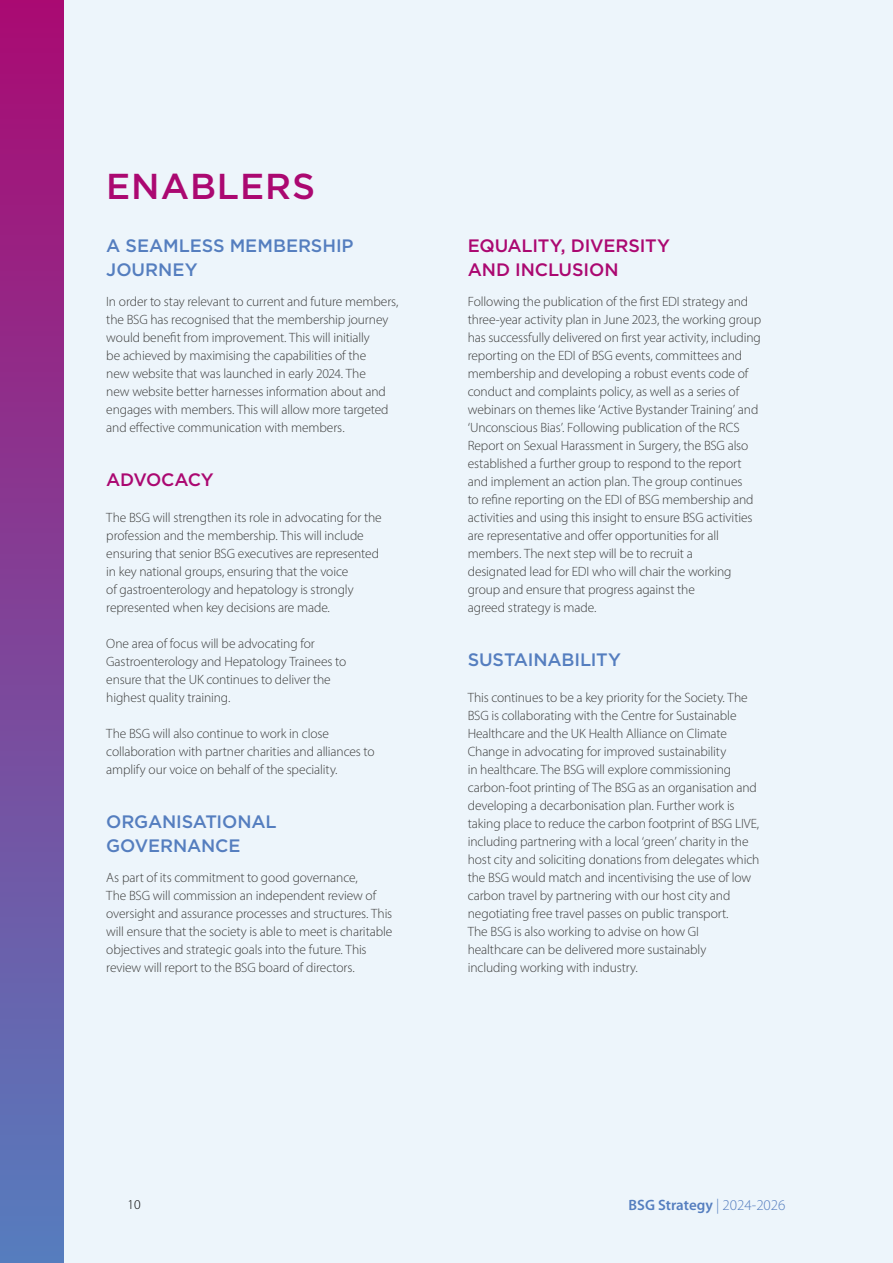
<style>
.page{position:relative;width:893px;height:1263px;background:#edf5fb}
.page>*{position:absolute;margin:0;border:0;box-sizing:border-box;transform-origin:0 0}
.BSG_Subheader{font:500 36px "Gotham";letter-spacing:.025em;color:#ab0871}
.BSG_Crosshead{font:500 18px/24px "Gotham";letter-spacing:-.005em;color:#557ebf}
.BSG_Crosshead-2{font:500 18px/24px "Gotham";letter-spacing:-.01em;color:#ab0871}
.t1{font:600 15px "Myriad Pro";color:#557ebf}
.BSG_Body{font:300 13.5px/18px "Myriad Pro";letter-spacing:-.01em;color:#3c3c3b}
.t2{font:300 13.5px "Myriad Pro";color:#000}
.s1{font-weight:300}
</style>
<div class="page">
<div style="left:0;top:0;width:64px;height:1263px;background:linear-gradient(to bottom,#aa0a72,#567dbe)"></div>
<p class="BSG_Subheader" style="left:106px;top:163px;width:210px">ENABLERS</p>
<p class="BSG_Crosshead" style="left:106px;top:233px;width:249px">A SEAMLESS MEMBERSHIP<br>JOURNEY</p>
<p class="BSG_Body" style="left:106px;top:292px;width:294px">In order to stay relevant to current and future members, the BSG has recognised that the membership journey would benefit from improvement. This will initially<br>be achieved by maximising the capabilities of the<br>new website that was launched in early 2024. The<br>new website better harnesses information about and engages with members. This will allow more targeted and effective communication with members.</p>
<p class="BSG_Crosshead-2" style="left:106px;top:467px;width:109px">ADVOCACY</p>
<p class="BSG_Body" style="left:106px;top:508px;width:277px">The BSG will strengthen its role in advocating for the profession and the membership. This will include ensuring that senior BSG executives are represented in key national groups, ensuring that the voice<br>of gastroenterology and hepatology is strongly represented when key decisions are made.</p>
<p class="BSG_Body" style="left:106px;top:634px;width:241px">One area of focus will be advocating for Gastroenterology and Hepatology Trainees to ensure that the UK continues to deliver the highest quality training.</p>
<p class="BSG_Body" style="left:106px;top:724px;width:270px">The BSG will also continue to work in close collaboration with partner charities and alliances to amplify our voice on behalf of the speciality.</p>
<p class="BSG_Crosshead" style="left:106px;top:809px;width:172px">ORGANISATIONAL<br>GOVERNANCE</p>
<p class="BSG_Body" style="left:106px;top:868px;width:288px">As part of its commitment to good governance,<br>The BSG will commission an independent review of oversight and assurance processes and structures. This will ensure that the society is able to meet is charitable objectives and strategic goals into the future. This review will report to the BSG board of directors.</p>
<p class="BSG_Crosshead-2" style="left:468px;top:233px;width:204px">EQUALITY, DIVERSITY<br>AND INCLUSION</p>
<p class="BSG_Body" style="left:468px;top:292px;width:295px">Following the publication of the first EDI strategy and three-year activity plan in June 2023, the working group has successfully delivered on first year activity, including reporting on the EDI of BSG events, committees and membership and developing a robust events code of conduct and complaints policy, as well as a series of webinars on themes like ‘Active Bystander Training’ and ‘Unconscious Bias’. Following publication of the RCS Report on Sexual Harassment in Surgery, the BSG also established a further group to respond to the report and implement an action plan. The group continues<br>to refine reporting on the EDI of BSG membership and activities and using this insight to ensure BSG activities are representative and offer opportunities for all members. The next step will be to recruit a<br>designated lead for EDI who will chair the working group and ensure that progress against the<br>agreed strategy is made.</p>
<p class="BSG_Crosshead" style="left:468px;top:647px;width:155px">SUSTAINABILITY</p>
<p class="BSG_Body" style="left:468px;top:688px;width:293px">This continues to be a key priority for the Society. The BSG is collaborating with the Centre for Sustainable Healthcare and the UK Health Alliance on Climate Change in advocating for improved sustainability<br>in healthcare. The BSG will explore commissioning carbon-foot printing of The BSG as an organisation and developing a decarbonisation plan. Further work is taking place to reduce the carbon footprint of BSG LIVE, including partnering with a local ‘green’ charity in the host city and soliciting donations from delegates which the BSG would match and incentivising the use of low carbon travel by partnering with our host city and negotiating free travel passes on public transport.<br>The BSG is also working to advise on how GI<br>healthcare can be delivered more sustainably<br>including working with industry.</p>
<p class="t2" style="left:128px;top:1197px;width:15px">10</p>
<p class="t1" style="left:629px;top:1196px;width:159px">BSG Strategy <span class="s1">| 2024-2026</span></p>
</div>
